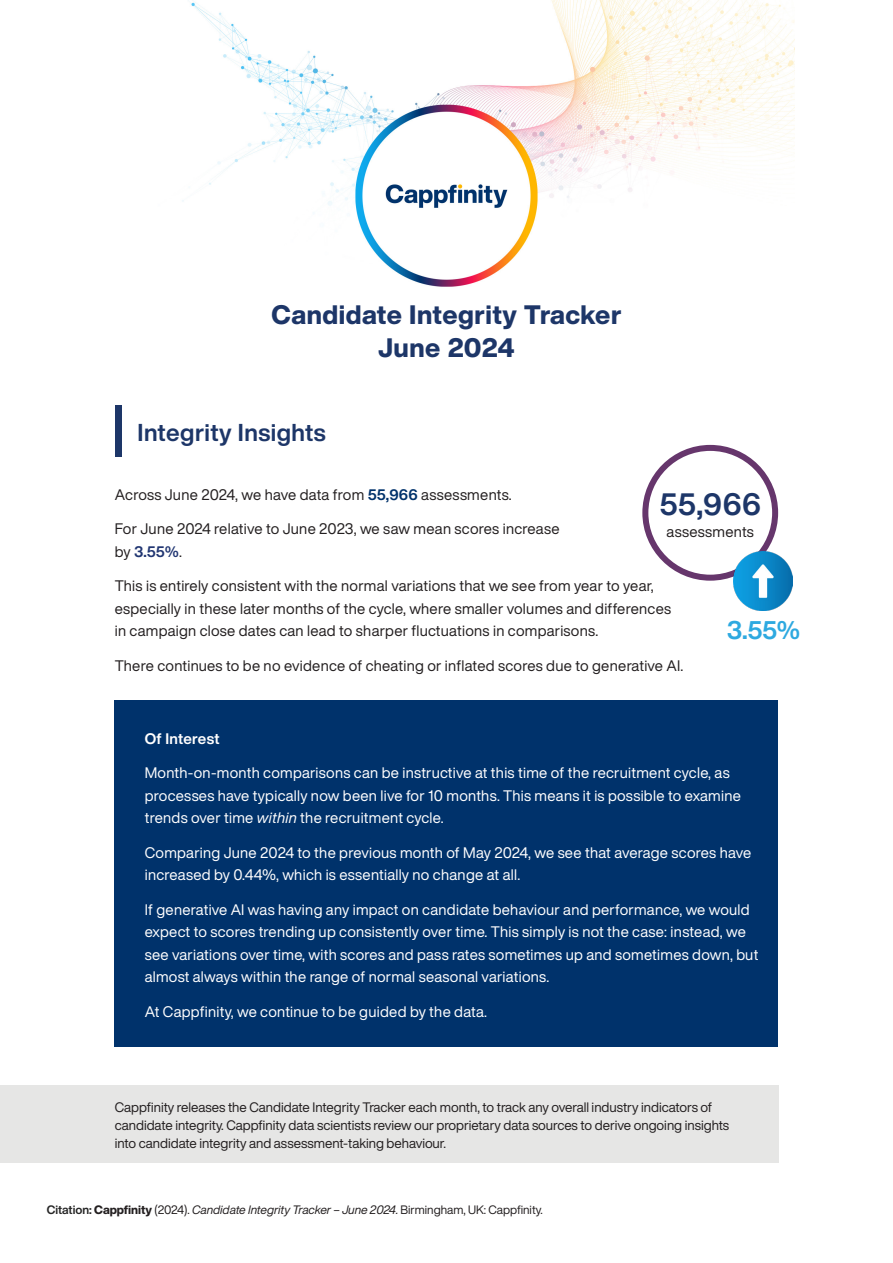
<style>
.page{position:relative;width:893px;height:1263px;background:#fff}
.page>*{position:absolute;margin:0;border:0;box-sizing:border-box;transform-origin:0 0}
.t1{font:700 30.45px "Helvetica Now Display";color:#1d3668}
.t2{font:800 26.25px "Helvetica Now Display";letter-spacing:.02em;color:#1d3668}
.t3{font:700 25.2px "Helvetica Now Display";color:#2ea9e0}
.t4{font:700 24px "Helvetica Now Display";letter-spacing:.02em;color:#1d3668}
.t5{font:15px/22.5px "Helvetica Now Display";letter-spacing:.02em;color:#fff}
.t6{font:15px/22.5px "Helvetica Now Display";letter-spacing:.02em;color:#231f20}
.t7{font:700 15px "Helvetica Now Display";letter-spacing:.015em;color:#fff}
.t8{font:13.5px/18px "Helvetica Now Display";color:#231f20}
.t9{font:italic 12px "Helvetica Now Display";color:#231f20}
.s1{font-weight:700;color:#00326b}
.s2{font-weight:700;color:#213672}
.s3{font-style:italic}
.s4{font-weight:700;font-style:normal;color:#262626}
.s5{font-weight:800;font-style:normal}
.s6{font-style:normal}
</style>
<div class="page">
<div style="left:115px;top:700px;width:663px;height:347px;background:#00326b"></div>
<img style="left:182px;top:0;width:612px;height:287px">
<div style="left:115px;top:405px;width:7px;height:51px;background:#1d3668"></div>
<div style="left:0;top:1085px;width:778px;height:78px;background:#e6e6e5"></div>
<div style="left:642px;top:445px;width:136px;height:136px;border:6px solid #66366c;border-radius:50%"></div>
<img style="left:734px;top:552px;width:59px;height:59px">
<p class="t2" style="left:271px;top:297px;width:351px">Candidate Integrity Tracker</p>
<p class="t2" style="left:378px;top:330px;width:138px">June 2024</p>
<p class="t4" style="left:137px;top:416px;width:190px">Integrity Insights</p>
<p class="t6" style="left:115px;top:483px;width:399px">Across June 2024, we have data from <span class="s1">55,966</span> assessments.</p>
<p class="t6" style="left:115px;top:517px;width:446px">For June 2024 relative to June 2023, we saw mean scores increase by <span class="s2">3.55%</span>.</p>
<p class="t6" style="left:115px;top:574px;width:558px">This is entirely consistent with the normal variations that we see from year to year, especially in these later months of the cycle, where smaller volumes and differences in campaign close dates can lead to sharper fluctuations in comparisons.</p>
<p class="t6" style="left:115px;top:654px;width:570px">There continues to be no evidence of cheating or inflated scores due to generative AI.</p>
<p class="t1" style="left:659px;top:483px;width:103px">55,966</p>
<p class="t6" style="left:666px;top:521px;width:89px">assessments</p>
<p class="t3" style="left:727px;top:612px;width:74px">3.55%</p>
<p class="t7" style="left:145px;top:728px;width:76px">Of Interest</p>
<p class="t5" style="left:145px;top:761px;width:598px">Month-on-month comparisons can be instructive at this time of the recruitment cycle, as processes have typically now been live for 10 months. This means it is possible to examine trends over time <span class="s3">within</span> the recruitment cycle.</p>
<p class="t5" style="left:145px;top:841px;width:608px">Comparing June 2024 to the previous month of May 2024, we see that average scores have increased by 0.44%, which is essentially no change at all.</p>
<p class="t5" style="left:145px;top:898px;width:615px">If generative AI was having any impact on candidate behaviour and performance, we would expect to scores trending up consistently over time. This simply is not the case: instead, we see variations over time, with scores and pass rates sometimes up and sometimes down, but almost always within the range of normal seasonal variations.</p>
<p class="t5" style="left:145px;top:1000px;width:344px">At Cappfinity, we continue to be guided by the data.</p>
<p class="t8" style="left:115px;top:1098px;width:616px">Cappfinity releases the Candidate Integrity Tracker each month, to track any overall industry indicators of candidate integrity. Cappfinity data scientists review our proprietary data sources to derive ongoing insights into candidate integrity and assessment-taking behaviour.</p>
<p class="t9" style="left:47px;top:1201px;width:497px"><span class="s4">Citation:</span> <span class="s5">Cappfinity</span> <span class="s6">(2024).</span> Candidate Integrity Tracker – June 2024. <span class="s6">Birmingham, UK: Cappfinity.</span></p>
</div>
